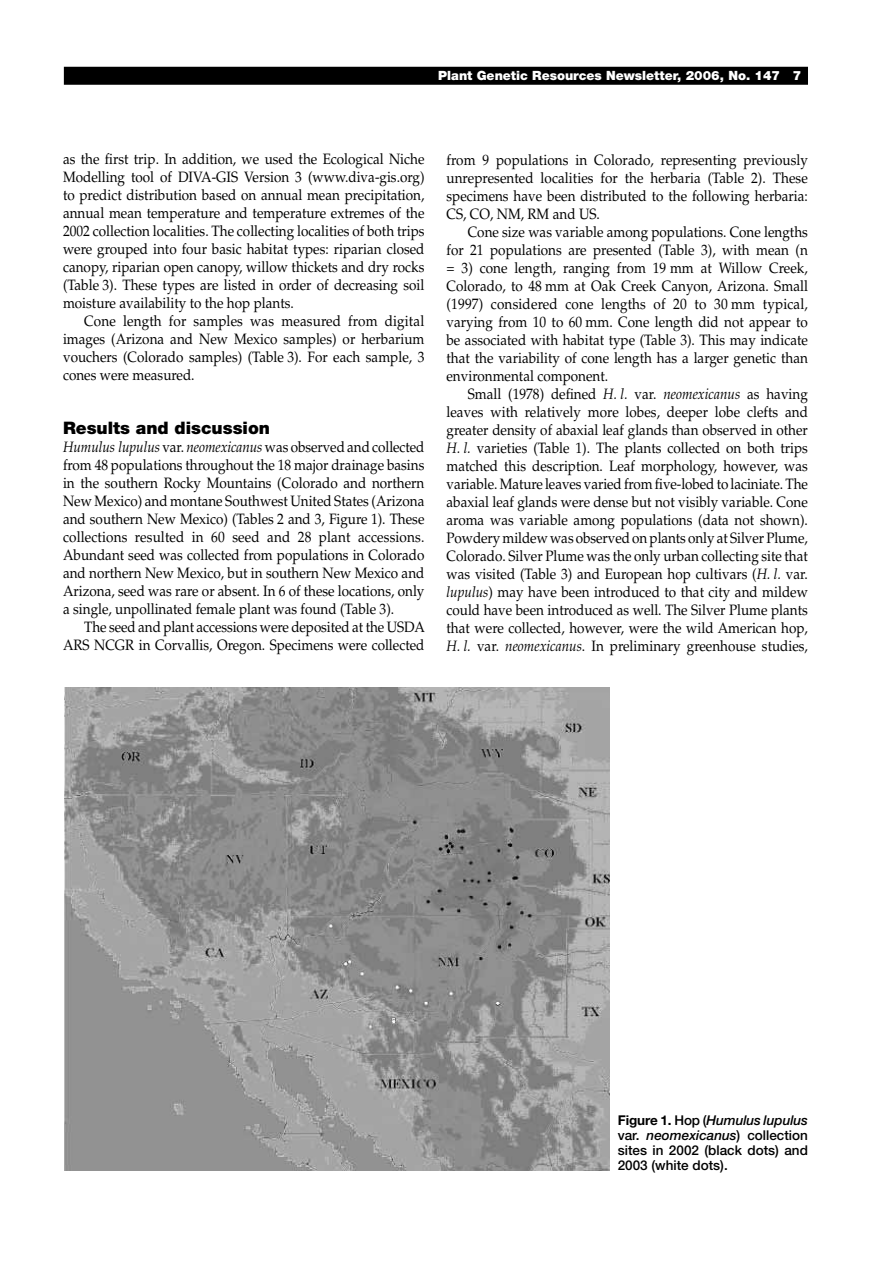
<style>
.page{position:relative;width:893px;height:1263px;background:#fff}
.page>*{position:absolute;margin:0;border:0;box-sizing:border-box;transform-origin:0 0}
.t1{font:900 17.25px "Helvetica Neue LT Std";color:#000}
.t2{font:15px/18px "Palatino LT Std";color:#000;text-align:justify;scale:.9 1}
.t3{font:500 13.5px/15px "Helvetica Neue LT Std";color:#000;text-align:justify}
.t4{font:900 12.75px "Helvetica Neue LT Std";color:#fff}
.s1{font-style:italic}
.s2{font-weight:700}
</style>
<div class="page">
<div style="left:64px;top:67px;width:744px;height:18px;background:#000"></div>
<img style="left:64px;top:687px;width:546px;height:483px">
<p class="t4" style="left:438px;top:68px;width:343px">Plant Genetic Resources Newsletter, 2006, No. 147</p>
<p class="t2" style="left:63px;top:150px;width:403px">as the first trip. In addition, we used the Ecological Niche Modelling tool of DIVA-GIS Version 3 (www.diva-gis.org) to predict distribution based on annual mean precipitation, annual mean temperature and temperature extremes of the 2002 collection localities. The collecting localities of both trips were grouped into four basic habitat types: riparian closed canopy, riparian open canopy, willow thickets and dry rocks (Table 3). These types are listed in order of decreasing soil moisture availability to the hop plants.</p>
<p class="t2" style="left:63px;top:312px;width:403px;text-indent:21px">Cone length for samples was measured from digital images (Arizona and New Mexico samples) or herbarium vouchers (Colorado samples) (Table 3). For each sample, 3 cones were measured.</p>
<p class="t1" style="left:63px;top:418px;width:209px">Results and discussion</p>
<p class="t2" style="left:63px;top:438px;width:403px"><span class="s1">Humulus lupulus</span> var. <span class="s1">neomexicanus</span> was observed and collected from 48 populations throughout the 18 major drainage basins in the southern Rocky Mountains (Colorado and northern New Mexico) and montane Southwest United States (Arizona and southern New Mexico) (Tables 2 and 3, Figure 1). These collections resulted in 60 seed and 28 plant accessions.<br>Abundant seed was collected from populations in Colorado and northern New Mexico, but in southern New Mexico and Arizona, seed was rare or absent. In 6 of these locations, only a single, unpollinated female plant was found (Table 3).</p>
<p class="t2" style="left:63px;top:618px;width:404px;text-align:right">The seed and plant accessions were deposited at the USDA<br>ARS NCGR in Corvallis, Oregon. Specimens were collected</p>
<p class="t2" style="left:446px;top:151px;width:403px">from 9 populations in Colorado, representing previously unrepresented localities for the herbaria (Table 2). These specimens have been distributed to the following herbaria:<br>CS, CO, NM, RM and US.</p>
<p class="t2" style="left:446px;top:223px;width:403px;text-indent:21px">Cone size was variable among populations. Cone lengths for 21 populations are presented (Table 3), with mean (n = 3) cone length, ranging from 19 mm at Willow Creek, Colorado, to 48 mm at Oak Creek Canyon, Arizona. Small (1997) considered cone lengths of 20 to 30 mm typical, varying from 10 to 60 mm. Cone length did not appear to be associated with habitat type (Table 3). This may indicate that the variability of cone length has a larger genetic than environmental component.</p>
<p class="t2" style="left:446px;top:385px;width:403px;text-indent:21px">Small (1978) defined <span class="s1">H. l.</span> var. <span class="s1">neomexicanus</span> as having leaves with relatively more lobes, deeper lobe clefts and greater density of abaxial leaf glands than observed in other <span class="s1">H. l.</span> varieties (Table 1). The plants collected on both trips matched this description. Leaf morphology, however, was variable. Mature leaves varied from five-lobed to laciniate. The abaxial leaf glands were dense but not visibly variable. Cone aroma was variable among populations (data not shown).<br>Powdery mildew was observed on plants only at Silver Plume, Colorado. Silver Plume was the only urban collecting site that was visited (Table 3) and European hop cultivars (<span class="s1">H. l.</span> var. <span class="s1">lupulus</span>) may have been introduced to that city and mildew could have been introduced as well. The Silver Plume plants that were collected, however, were the wild American hop, <span class="s1">H. l.</span> var. <span class="s1">neomexicanus</span>. In preliminary greenhouse studies,</p>
<p class="t3" style="left:618px;top:1112px;width:192px"><span class="s2">Figure 1.</span> Hop (<span class="s1">Humulus lupulus </span>var. <span class="s1">neomexicanus</span>) collection sites in 2002 (black dots) and 2003 (white dots).</p>
</div>
